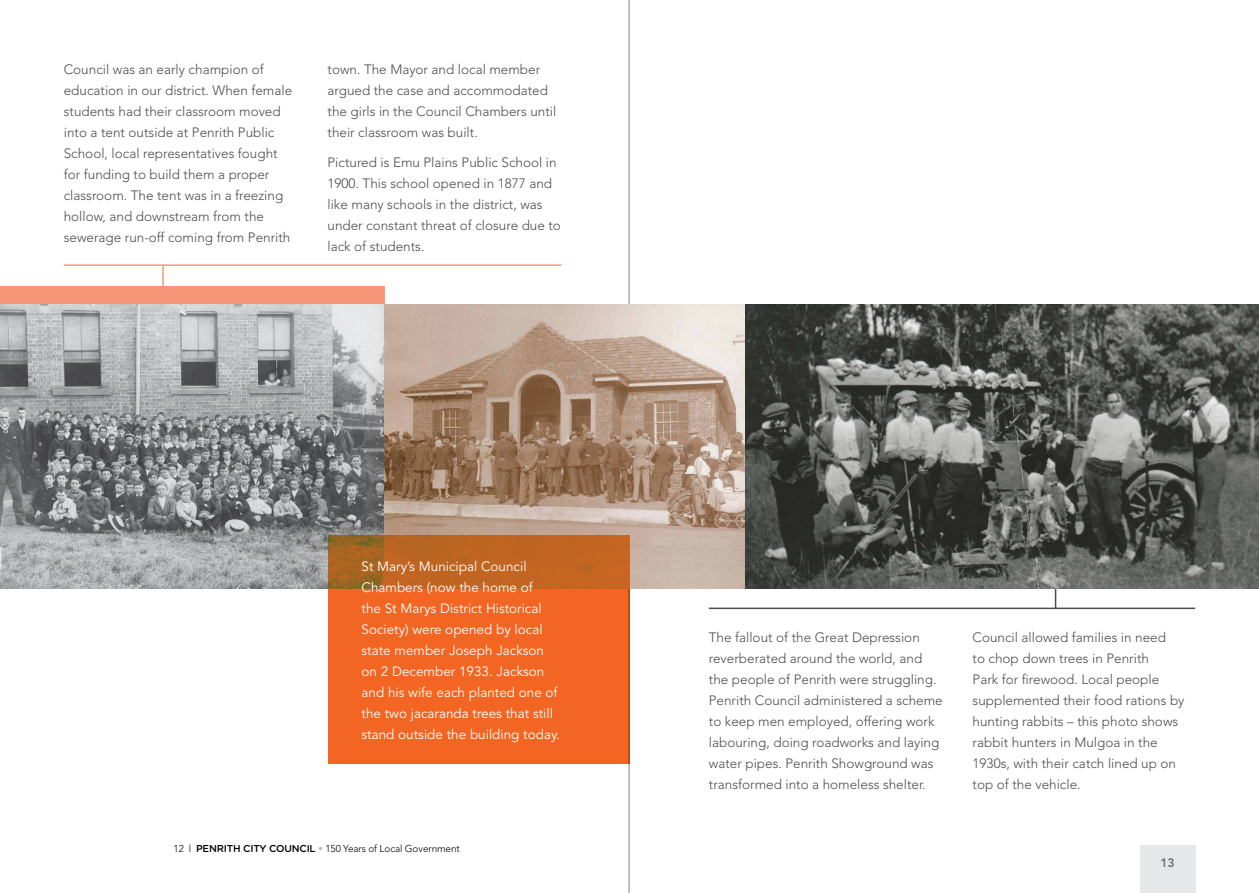
<style>
.page{position:relative;width:1259px;height:893px;background:#fff}
.page>*{position:absolute;margin:0;border:0;box-sizing:border-box;transform-origin:0 0}
.t1{font:300 13.5px/21px "Avenir LT Std";color:#4d4d4f}
.t2{font:13.5px/21px "Avenir LT Std";color:#fff}
.t3{font:800 12.15px "Avenir LT Std";color:#6d6e71}
.t4{font:300 10.05px "Avenir LT Std";letter-spacing:-.01em;color:#000}
.s1{font-family:"Gotham Rounded";font-weight:500}
.s2{color:#bcbec0}
</style>
<div class="page">
<div style="left:1140px;top:845px;width:55px;height:48px;background:#e6e7e8"></div>
<hr style="left:628px;top:0;width:1px;height:893px;background:#000101">
<hr style="left:1054px;top:577px;width:2px;height:31px;background:#4d4d4f">
<hr style="left:709px;top:608px;width:486px;height:1px;background:#4d4d4f">
<div style="left:0;top:286px;width:384px;height:40px;background:#f79679"></div>
<img style="left:0;top:304px;width:1259px;height:285px">
<hr style="left:162px;top:265px;width:2px;height:31px;background:#f79679">
<hr style="left:64px;top:264px;width:497px;height:2px;background:#f79679">
<svg style="left:327px;top:536px;width:302px;height:228px;background:#e46522"></svg>
<p class="t1" style="left:64px;top:59px;width:230px">Council was an early champion of education in our district. When female students had their classroom moved into a tent outside at Penrith Public School, local representatives fought for funding to build them a proper classroom. The tent was in a freezing hollow, and downstream from the sewerage run-off coming from Penrith</p>
<p class="t1" style="left:327px;top:59px;width:230px">town. The Mayor and local member argued the case and accommodated the girls in the Council Chambers until their classroom was built.</p>
<p class="t1" style="left:327px;top:151px;width:235px">Pictured is Emu Plains Public School in 1900. This school opened in 1877 and like many schools in the district, was under constant threat of closure due to lack of students.</p>
<p class="t2" style="left:361px;top:556px;width:200px">St Mary’s Municipal Council<br>Chambers (now the home of<br>the St Marys District Historical<br>Society) were opened by local state member Joseph Jackson on 2 December 1933. Jackson and his wife each planted one of the two jacaranda trees that still stand outside the building today.</p>
<p class="t4" style="left:174px;top:843px;width:288px">12 l <span class="s1">PENRITH CITY COUNCIL</span> <span class="s2">•</span> 150 Years of Local Government</p>
<p class="t1" style="left:709px;top:627px;width:235px">The fallout of the Great Depression reverberated around the world, and the people of Penrith were struggling.<br>Penrith Council administered a scheme to keep men employed, offering work labouring, doing roadworks and laying water pipes. Penrith Showground was transformed into a homeless shelter.</p>
<p class="t1" style="left:972px;top:627px;width:213px">Council allowed families in need<br>to chop down trees in Penrith<br>Park for firewood. Local people supplemented their food rations by hunting rabbits – this photo shows rabbit hunters in Mulgoa in the<br>1930s, with their catch lined up on top of the vehicle.</p>
<p class="t3" style="left:1160px;top:856px;width:16px">13</p>
</div>
